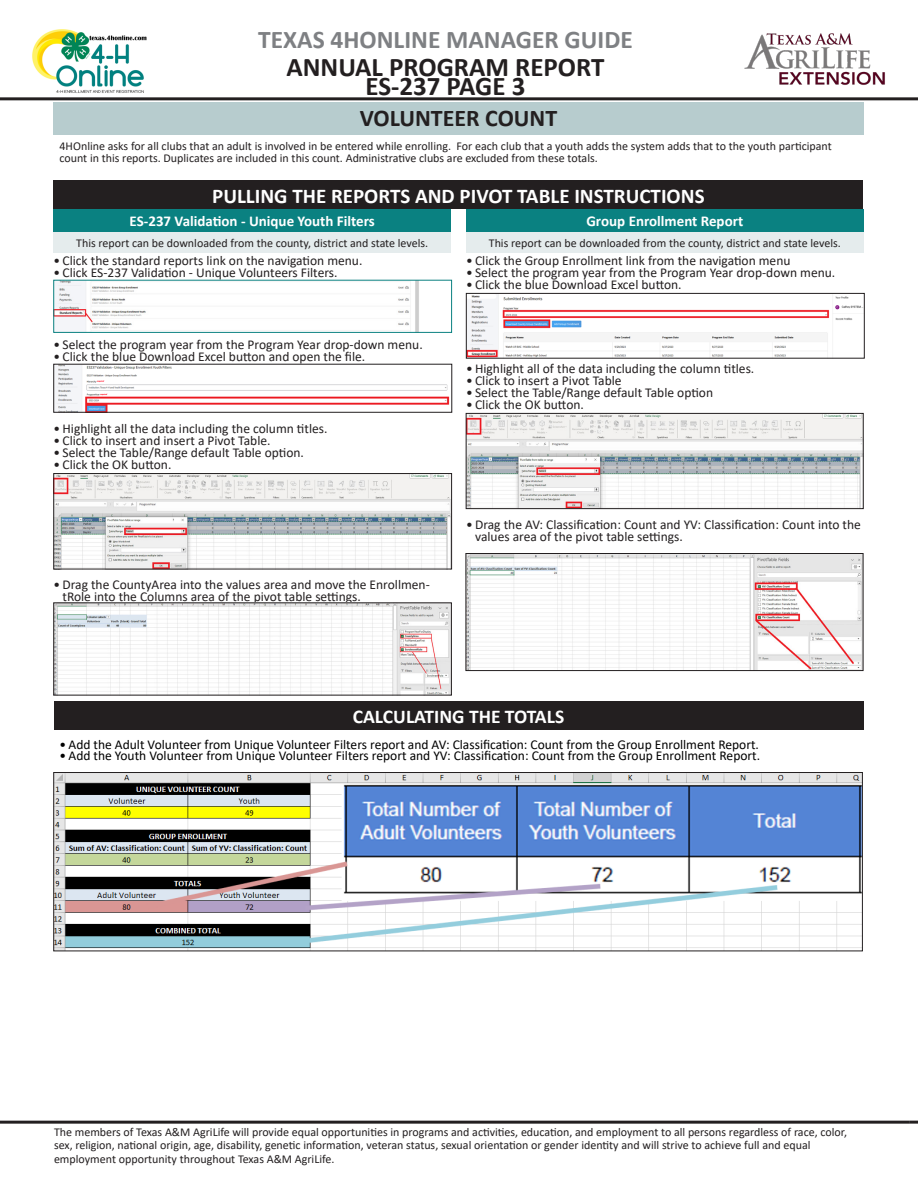
<style>
.page{position:relative;width:918px;height:1188px;background:#fff}
.page>*{position:absolute;margin:0;border:0;box-sizing:border-box;transform-origin:0 0}
.t1{font:700 27px/19.5px "Calibri";color:#231f20;text-align:center}
.t2{font:700 25.5px "Calibri";color:#7e8083}
.t3{font:700 24px "Calibri";color:#231f20}
.t4{font:700 21px "Calibri";color:#fff}
.t5{font:700 19.5px "Calibri";color:#fff}
.t6{font:700 15px "Calibri";color:#fff}
.t7{font:13.5px/12px "Calibri";color:#231f20}
.t8{font:13.5px "Calibri";color:#000}
.t9{font:12px/13.5px "Calibri";color:#231f20}
</style>
<div class="page">
<hr style="left:0;top:97px;width:918px;height:3px;background:#231f20">
<img style="left:32px;top:29px;width:115px;height:64px">
<img style="left:744px;top:33px;width:141px;height:52px">
<svg style="left:910px;top:1121px;width:8px;height:3px"></svg>
<hr style="left:0;top:1121px;width:910px;height:3px;background:#231f20">
<div style="left:54px;top:181px;width:809px;height:28px;background:#231f20"></div>
<div style="left:54px;top:702px;width:810px;height:28px;background:#231f20"></div>
<div style="left:54px;top:102px;width:810px;height:33px;background:#b7ccce"></div>
<div style="left:54px;top:209px;width:397px;height:23px;background:#0a8181"></div>
<div style="left:54px;top:232px;width:397px;height:21px;background:#e5eced"></div>
<div style="left:466px;top:209px;width:398px;height:23px;background:#0a8181"></div>
<div style="left:466px;top:232px;width:398px;height:21px;background:#e5eced"></div>
<img style="left:468px;top:295px;width:395px;height:61px">
<div style="left:466px;top:293px;width:399px;height:65px;border:1px solid #231f20"></div>
<img style="left:468px;top:415px;width:393px;height:92px">
<div style="left:466px;top:413px;width:397px;height:96px;border:1px solid #231f20"></div>
<img style="left:468px;top:555px;width:393px;height:114px">
<div style="left:466px;top:553px;width:397px;height:118px;border:1px solid #231f20"></div>
<img style="left:56px;top:282px;width:363px;height:49px">
<div style="left:54px;top:280px;width:398px;height:53px;border:1px solid #0a8181"></div>
<img style="left:56px;top:366px;width:394px;height:44px">
<img style="left:56px;top:475px;width:394px;height:92px">
<div style="left:54px;top:473px;width:398px;height:96px;border:1px solid #231f20"></div>
<img style="left:56px;top:605px;width:394px;height:88px">
<img style="left:56px;top:774px;width:805px;height:175px">
<div style="left:54px;top:772px;width:809px;height:179px;border:1px solid #231f20"></div>
<h2 class="t2" style="left:258px;top:21px;width:376px">TEXAS 4HONLINE MANAGER GUIDE</h2>
<p class="t1" style="left:286px;top:57px;width:320px">ANNUAL PROGRAM REPORT<br>ES-237 PAGE 3</p>
<p class="t3" style="left:360px;top:102px;width:199px">VOLUNTEER COUNT</p>
<p class="t9" style="left:60px;top:140px;width:774px;line-height:12px">4HOnline asks for all clubs that an adult is involved in be entered while enrolling. For each club that a youth adds the system adds that to the youth participant count in this reports. Duplicates are included in this count. Administrative clubs are excluded from these totals.</p>
<p class="t4" style="left:212px;top:181px;width:494px">PULLING THE REPORTS AND PIVOT TABLE INSTRUCTIONS</p>
<p class="t6" style="left:130px;top:211px;width:247px">ES-237 Validation - Unique Youth Filters</p>
<p class="t9" style="left:76px;top:236px;width:354px">This report can be downloaded from the county, district and state levels.</p>
<p class="t7" style="left:54px;top:254px;width:310px">• Click the standard reports link on the navigation menu.</p>
<p class="t7" style="left:54px;top:266px;width:286px">• Click ES-237 Validation - Unique Volunteers Filters.</p>
<p class="t7" style="left:54px;top:338px;width:371px">• Select the program year from the Program Year drop-down menu.</p>
<p class="t7" style="left:54px;top:350px;width:313px">• Click the blue Download Excel button and open the file.</p>
<p class="t7" style="left:54px;top:422px;width:275px">• Highlight all the data including the column titles.</p>
<p class="t7" style="left:54px;top:434px;width:219px">• Click to insert and insert a Pivot Table.</p>
<p class="t7" style="left:54px;top:446px;width:252px">• Select the Table/Range default Table option.</p>
<p class="t7" style="left:54px;top:458px;width:119px">• Click the OK button.</p>
<p class="t7" style="left:63px;top:578px;width:369px;text-indent:-9px">• Drag the CountyArea into the values area and move the Enrollmen&shy;tRole into the Columns area of the pivot table settings.</p>
<p class="t6" style="left:586px;top:211px;width:158px">Group Enrollment Report</p>
<p class="t9" style="left:489px;top:236px;width:354px">This report can be downloaded from the county, district and state levels.</p>
<p class="t7" style="left:466px;top:254px;width:326px">• Click the Group Enrollment link from the navigation menu</p>
<p class="t7" style="left:466px;top:266px;width:371px">• Select the program year from the Program Year drop-down menu.</p>
<p class="t7" style="left:466px;top:278px;width:217px">• Click the blue Download Excel button.</p>
<p class="t7" style="left:466px;top:362px;width:290px">• Highlight all of the data including the column titles.</p>
<p class="t7" style="left:466px;top:374px;width:157px">• Click to insert a Pivot Table</p>
<p class="t7" style="left:466px;top:386px;width:249px">• Select the Table/Range default Table option</p>
<p class="t7" style="left:466px;top:398px;width:119px">• Click the OK button.</p>
<p class="t7" style="left:475px;top:518px;width:387px;text-indent:-9px">• Drag the AV: Classification: Count and YV: Classification: Count into the values area of the pivot table settings.</p>
<p class="t5" style="left:353px;top:703px;width:213px">CALCULATING THE TOTALS</p>
<p class="t8" style="left:60px;top:735px;width:701px">• Add the Adult Volunteer from Unique Volunteer Filters report and AV: Classification: Count from the Group Enrollment Report.</p>
<p class="t8" style="left:60px;top:746px;width:702px">• Add the Youth Volunteer from Unique Volunteer Filters report and YV: Classification: Count from the Group Enrollment Report.</p>
<p class="t9" style="left:54px;top:1124px;width:795px">The members of Texas A&amp;M AgriLife will provide equal opportunities in programs and activities, education, and employment to all persons regardless of race, color, sex, religion, national origin, age, disability, genetic information, veteran status, sexual orientation or gender identity and will strive to achieve full and equal employment opportunity throughout Texas A&amp;M AgriLife.</p>
</div>
